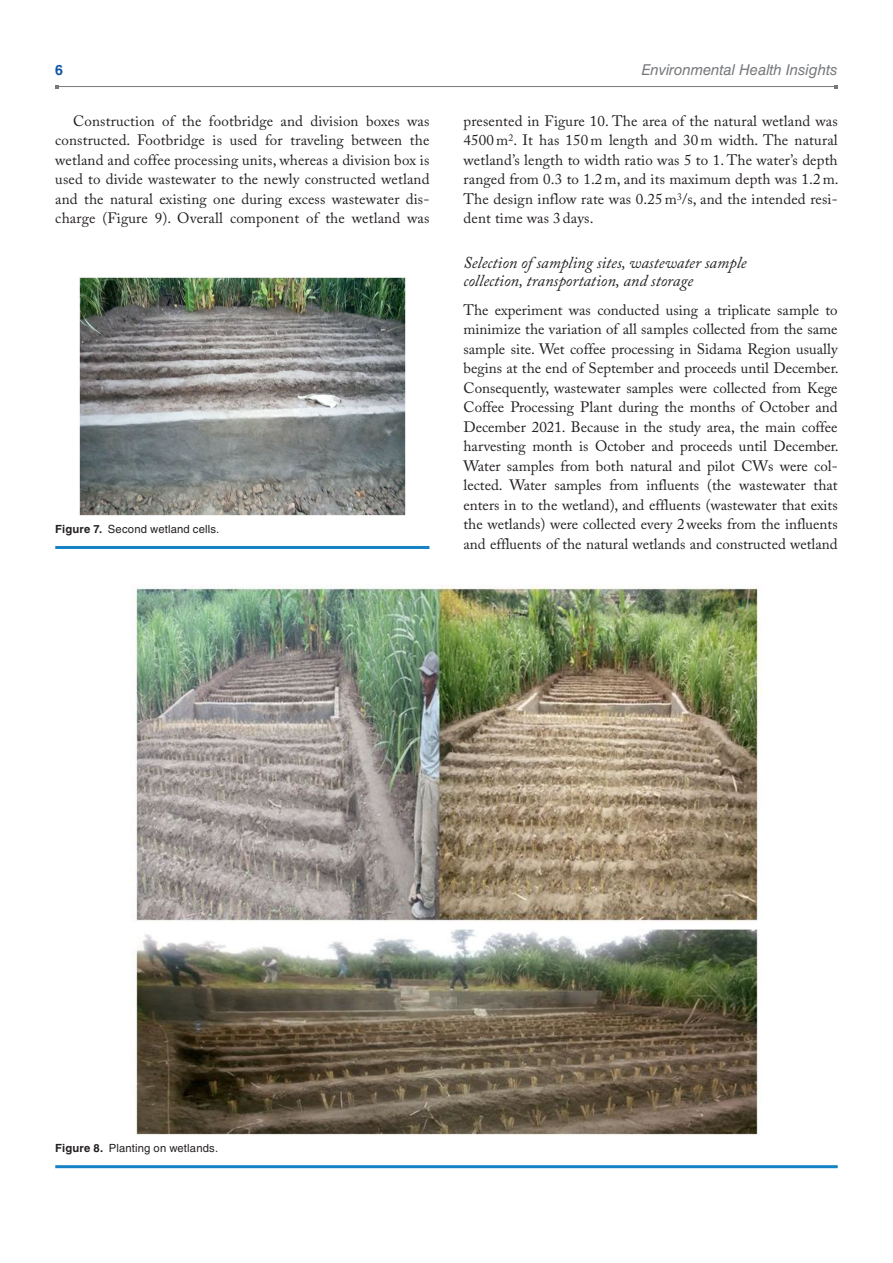
<style>
.page{position:relative;width:893px;height:1263px;background:#fff}
.page>*{position:absolute;margin:0;border:0;box-sizing:border-box;transform-origin:0 0}
.t1{font:italic 16.5px/18px "Adobe Caslon Pro";color:#231f20}
.t2{font:15px/19.5px "Adobe Caslon Pro";letter-spacing:.01em;color:#231f20;text-align:justify}
.t3{font:italic 15px "Helvetica LT Std";letter-spacing:-.005em;color:#76787b}
.t4{font:700 14.25px "Helvetica LT Std";color:#1055a4}
.t5{font:11.25px "Helvetica LT Std";letter-spacing:.015em;color:#231f20}
.s1{font-weight:700}
</style>
<div class="page">
<hr style="left:57px;top:86px;width:779px;height:1px;background:#76787b">
<hr style="left:55px;top:546px;width:374px;height:3px;background:#1582c5">
<img style="left:79px;top:277px;width:327px;height:239px">
<hr style="left:55px;top:1165px;width:783px;height:3px;background:#1582c5">
<img style="left:135px;top:586px;width:627px;height:550px">
<p class="t4" style="left:55px;top:61px;width:9px">6</p>
<p class="t3" style="left:641px;top:61px;width:198px">Environmental Health Insights</p>
<p class="t2" style="left:55px;top:111px;width:376px;text-indent:18px">Construction of the footbridge and division boxes was constructed. Footbridge is used for traveling between the wetland and coffee processing units, whereas a division box is used to divide wastewater to the newly constructed wetland and the natural existing one during excess wastewater dis&shy;charge (Figure 9). Overall component of the wetland was</p>
<p class="t2" style="left:463px;top:111px;width:377px">presented in Figure 10. The area of the natural wetland was 4500 m<sup>2</sup>. It has 150 m length and 30 m width. The natural wetland’s length to width ratio was 5 to 1. The water’s depth ranged from 0.3 to 1.2 m, and its maximum depth was 1.2 m.<br>The design inflow rate was 0.25 m<sup>3</sup>/s, and the intended resi&shy;dent time was 3 days.</p>
<p class="t1" style="left:463px;top:254px;width:285px">Selection of sampling sites, wastewater sample collection, transportation, and storage</p>
<p class="t2" style="left:463px;top:300px;width:377px">The experiment was conducted using a triplicate sample to minimize the variation of all samples collected from the same sample site. Wet coffee processing in Sidama Region usually begins at the end of September and proceeds until December.<br>Consequently, wastewater samples were collected from Kege Coffee Processing Plant during the months of October and December 2021. Because in the study area, the main coffee harvesting month is October and proceeds until December.<br>Water samples from both natural and pilot CWs were col&shy;lected. Water samples from influents (the wastewater that enters in to the wetland), and effluents (wastewater that exits the wetlands) were collected every 2weeks from the influents and effluents of the natural wetlands and constructed wetland</p>
<p class="t5" style="left:55px;top:523px;width:166px"><span class="s1">Figure 7.</span> Second wetland cells.</p>
<p class="t5" style="left:55px;top:1142px;width:164px"><span class="s1">Figure 8.</span> Planting on wetlands.</p>
</div>
